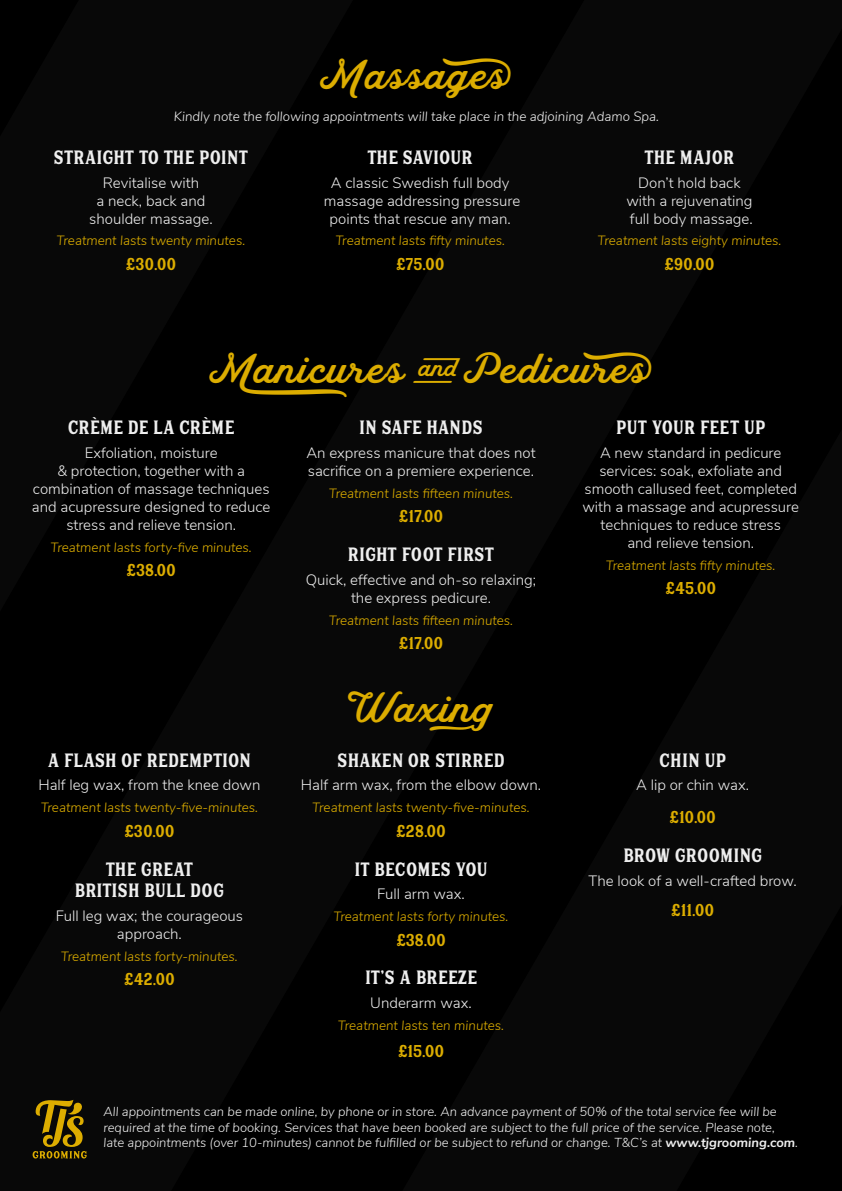
<style>
.page{position:relative;width:842px;height:1191px;background:#fff}
.page>*{position:absolute;margin:0;border:0;box-sizing:border-box;transform-origin:0 0}
.t1{font:40px "Hanley Script";letter-spacing:.02em;color:#dcad00}
.t2{font:18px/21.6px "Hanley Block Display";letter-spacing:.015em;color:#eee;text-align:center}
.t3{font:16px "Hanley Block Display";letter-spacing:.03em;color:#dcad00}
.t4{font:300 15px/18px "Nunito Sans";color:#eee;text-align:center}
.t5{font:italic 300 13.4px "Nunito Sans";color:#dcad00}
.t6{font:italic 300 13.4px "Nunito Sans";color:#eee}
.t7{font:italic 300 13px/15.6px "Nunito Sans";color:#eee}
.s1{font-weight:700}
</style>
<div class="page">
<div style="left:0;top:0;width:253px;height:1191px;background:#080808"></div>
<div style="left:253px;top:0;width:589px;height:1191px;background:#080808"></div>
<svg style="left:33px;top:1099px;width:54px;height:59px;background:#5b4804"></svg>
<h1 class="t1" style="left:320px;top:49px;width:238px">Massages</h1>
<p class="t6" style="left:174px;top:107px;width:487px">Kindly note the following appointments will take place in the adjoining Adamo Spa.</p>
<p class="t2" style="left:54px;top:146px;width:196px">STRAIGHT TO THE POINT</p>
<p class="t4" style="left:89px;top:172px;width:125px">Revitalise with<br>a neck, back and shoulder massage.</p>
<p class="t5" style="left:57px;top:231px;width:190px">Treatment lasts twenty minutes.</p>
<p class="t3" style="left:126px;top:254px;width:51px">£30.00</p>
<p class="t2" style="left:367px;top:146px;width:107px">THE SAVIOUR</p>
<p class="t4" style="left:324px;top:172px;width:198px">A classic Swedish full body massage addressing pressure points that rescue any man.</p>
<p class="t5" style="left:335px;top:231px;width:171px">Treatment lasts fifty minutes.</p>
<p class="t3" style="left:396px;top:254px;width:50px">£75.00</p>
<p class="t2" style="left:644px;top:146px;width:92px">THE MAJOR</p>
<p class="t4" style="left:626px;top:172px;width:128px">Don’t hold back with a rejuvenating full body massage.</p>
<p class="t5" style="left:598px;top:231px;width:185px">Treatment lasts eighty minutes.</p>
<p class="t3" style="left:664px;top:254px;width:52px">£90.00</p>
<h1 class="t1" style="left:209px;top:342px;width:489px">Manicures•Pedicures</h1>
<p class="t2" style="left:68px;top:416px;width:168px">CRÈME DE LA CRÈME</p>
<p class="t4" style="left:32px;top:442px;width:240px">Exfoliation, moisture<br>&amp; protection, together with a combination of massage techniques and acupressure designed to reduce stress and relieve tension.</p>
<p class="t5" style="left:51px;top:537px;width:203px">Treatment lasts forty-five minutes.</p>
<p class="t3" style="left:127px;top:560px;width:51px">£38.00</p>
<p class="t2" style="left:48px;top:749px;width:205px">A FLASH OF REDEMPTION</p>
<p class="t4" style="left:38px;top:775px;width:224px">Half leg wax, from the knee down</p>
<p class="t5" style="left:41px;top:797px;width:219px">Treatment lasts twenty-five-minutes.</p>
<p class="t3" style="left:124px;top:821px;width:51px">£30.00</p>
<p class="t2" style="left:75px;top:858px;width:151px">THE GREAT<br>BRITISH BULL DOG</p>
<p class="t4" style="left:56px;top:905px;width:189px">Full leg wax; the courageous approach.</p>
<p class="t5" style="left:61px;top:946px;width:179px">Treatment lasts forty-minutes.</p>
<p class="t3" style="left:124px;top:969px;width:52px">£42.00</p>
<p class="t2" style="left:359px;top:416px;width:125px">IN SAFE HANDS</p>
<p class="t4" style="left:306px;top:442px;width:231px;text-align:left">An express manicure that does not sacrifice on a premiere experience.</p>
<p class="t5" style="left:329px;top:483px;width:186px">Treatment lasts fifteen minutes.</p>
<p class="t3" style="left:399px;top:506px;width:46px">£17.00</p>
<p class="t2" style="left:348px;top:543px;width:148px">RIGHT FOOT FIRST</p>
<p class="t4" style="left:306px;top:569px;width:232px">Quick, effective and oh-so relaxing; the express pedicure.</p>
<p class="t5" style="left:329px;top:610px;width:186px">Treatment lasts fifteen minutes.</p>
<p class="t3" style="left:399px;top:633px;width:46px">£17.00</p>
<h1 class="t1" style="left:348px;top:681px;width:191px">Waxing</h1>
<p class="t2" style="left:337px;top:749px;width:169px">SHAKEN OR STIRRED</p>
<p class="t4" style="left:301px;top:775px;width:242px">Half arm wax, from the elbow down.</p>
<p class="t5" style="left:312px;top:797px;width:219px">Treatment lasts twenty-five-minutes.</p>
<p class="t3" style="left:396px;top:821px;width:51px">£28.00</p>
<p class="t2" style="left:354px;top:858px;width:135px">IT BECOMES YOU</p>
<p class="t4" style="left:377px;top:884px;width:89px">Full arm wax.</p>
<p class="t5" style="left:334px;top:906px;width:176px">Treatment lasts forty minutes.</p>
<p class="t3" style="left:396px;top:930px;width:51px">£38.00</p>
<p class="t2" style="left:365px;top:967px;width:113px">IT’S A BREEZE</p>
<p class="t4" style="left:370px;top:993px;width:103px">Underarm wax.</p>
<p class="t5" style="left:338px;top:1015px;width:168px">Treatment lasts ten minutes.</p>
<p class="t3" style="left:398px;top:1041px;width:48px">£15.00</p>
<p class="t2" style="left:616px;top:416px;width:150px">PUT YOUR FEET UP</p>
<p class="t4" style="left:582px;top:442px;width:218px">A new standard in pedicure services: soak, exfoliate and smooth callused feet, completed with a massage and acupressure techniques to reduce stress<br>and relieve tension.</p>
<p class="t5" style="left:606px;top:555px;width:171px">Treatment lasts fifty minutes.</p>
<p class="t3" style="left:665px;top:578px;width:52px">£45.00</p>
<p class="t2" style="left:659px;top:749px;width:68px">CHIN UP</p>
<p class="t4" style="left:636px;top:775px;width:115px">A lip or chin wax.</p>
<p class="t3" style="left:669px;top:807px;width:48px">£10.00</p>
<p class="t2" style="left:623px;top:844px;width:140px">BROW GROOMING</p>
<p class="t4" style="left:589px;top:870px;width:210px">The look of a well-crafted brow.</p>
<p class="t3" style="left:671px;top:900px;width:44px">£11.00</p>
<p class="t7" style="left:103px;top:1103px;width:696px">All appointments can be made online, by phone or in store. An advance payment of 50% of the total service fee will be required at the time of booking. Services that have been booked are subject to the full price of the service. Please note, late appointments (over 10-minutes) cannot be fulfilled or be subject to refund or change. T&amp;C’s at <span class="s1">www.tjgrooming.com</span>.</p>
</div>
